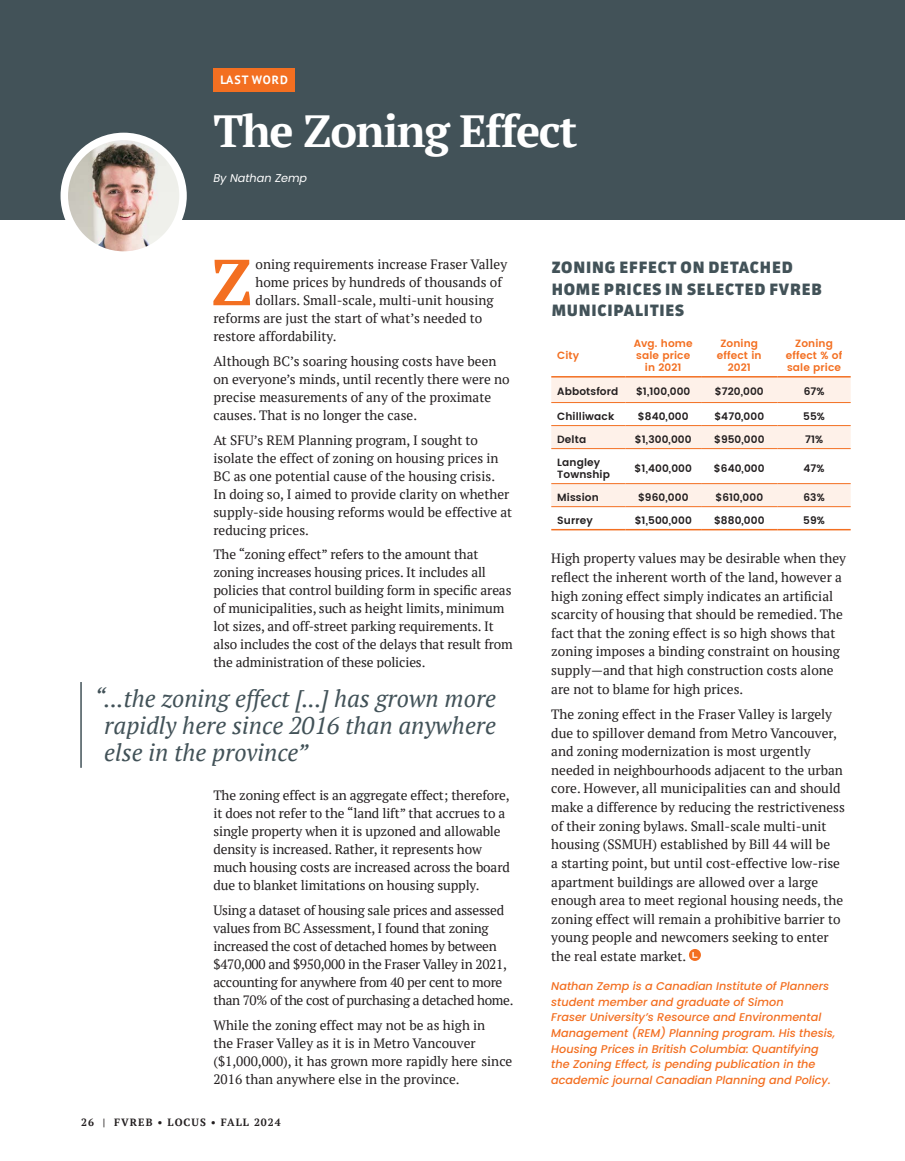
<style>
.page{position:relative;width:905px;height:1161px;background:#fff}
.page>*{position:absolute;margin:0;border:0;box-sizing:border-box;transform-origin:0 0}
.Drop_Cap_First_Paragraph_-_M{font:700 64.95px "PT Serif";color:#f36f21}
.t1{font:700 45px "PT Serif";letter-spacing:-.03em;color:#fff}
.Pullquote_w_sidebar{font:italic 24px/27px "PT Serif";color:#425258;text-align:justify}
.Table_Title{font:800 16.5px/21.6px "Facit";letter-spacing:.05em;color:#425258}
.Drop_Cap_First_Paragraph_-_M-2{font:13.5px/18px "PT Serif";color:#231f20}
.Drop_Cap_First_Paragraph_-_M-3{font:13.5px/18px "PT Serif";letter-spacing:-.02em;color:#231f20}
.t2{font:700 12px "PT Sans";letter-spacing:.08em;color:#fff}
.Author_Byline{font:italic 500 11.25px/15.6px "Poppins";color:#f36f21}
.Author_Byline-2{font:italic 11.25px "Poppins";color:#fff}
.t3{font:600 10.5px/12px "Poppins";letter-spacing:.01em;color:#231f20}
.t4{font:600 10.5px/12px "Poppins";letter-spacing:.01em;color:#f36f21;text-align:center}
.t5{font:700 10.5px "PT Serif";letter-spacing:.1em;color:#231f20}
</style>
<div class="page">
<svg style="left:551px;top:378px;width:299px;height:128px"></svg>
<hr style="left:551px;top:529px;width:74px;height:1px;background:#f36f21">
<hr style="left:625px;top:529px;width:76px;height:1px;background:#f36f21">
<hr style="left:701px;top:529px;width:76px;height:1px;background:#f36f21">
<hr style="left:777px;top:529px;width:73px;height:1px;background:#f36f21">
<hr style="left:551px;top:402px;width:74px;height:1px;background:#f36f21">
<hr style="left:625px;top:402px;width:76px;height:1px;background:#f36f21">
<hr style="left:701px;top:402px;width:76px;height:1px;background:#f36f21">
<hr style="left:777px;top:402px;width:73px;height:1px;background:#f36f21">
<hr style="left:551px;top:425px;width:74px;height:1px;background:#f36f21">
<hr style="left:625px;top:425px;width:76px;height:1px;background:#f36f21">
<hr style="left:701px;top:425px;width:76px;height:1px;background:#f36f21">
<hr style="left:777px;top:425px;width:73px;height:1px;background:#f36f21">
<hr style="left:551px;top:448px;width:74px;height:1px;background:#f36f21">
<hr style="left:625px;top:448px;width:76px;height:1px;background:#f36f21">
<hr style="left:701px;top:448px;width:76px;height:1px;background:#f36f21">
<hr style="left:777px;top:448px;width:73px;height:1px;background:#f36f21">
<hr style="left:551px;top:483px;width:74px;height:1px;background:#f36f21">
<hr style="left:625px;top:483px;width:76px;height:1px;background:#f36f21">
<hr style="left:701px;top:483px;width:76px;height:1px;background:#f36f21">
<hr style="left:777px;top:483px;width:73px;height:1px;background:#f36f21">
<hr style="left:551px;top:506px;width:74px;height:1px;background:#f36f21">
<hr style="left:625px;top:506px;width:76px;height:1px;background:#f36f21">
<hr style="left:701px;top:506px;width:76px;height:1px;background:#f36f21">
<hr style="left:777px;top:506px;width:73px;height:1px;background:#f36f21">
<hr style="left:551px;top:376px;width:74px;height:2px;background:#f36f21">
<hr style="left:625px;top:376px;width:76px;height:2px;background:#f36f21">
<hr style="left:701px;top:376px;width:76px;height:2px;background:#f36f21">
<hr style="left:777px;top:376px;width:73px;height:2px;background:#f36f21">
<svg style="left:689px;top:949px;width:12px;height:12px"></svg>
<svg style="left:692px;top:952px;width:5px;height:6px"></svg>
<div style="left:0;top:0;width:904px;height:220px;background:#425258"></div>
<div style="left:213px;top:68px;width:81px;height:24px;background:#f36f21"></div>
<hr style="left:80px;top:682px;width:2px;height:86px;background:#425258">
<img style="left:64px;top:140px;width:119px;height:110px">
<div style="left:61px;top:133px;width:126px;height:126px;border:8px solid #fff;border-radius:50%"></div>
<p class="t2" style="left:221px;top:72px;width:69px">LAST WORD</p>
<p class="t1" style="left:213px;top:101px;width:365px">The Zoning Effect</p>
<p class="Author_Byline-2" style="left:213px;top:172px;width:95px">By Nathan Zemp</p>
<p class="Drop_Cap_First_Paragraph_-_M" style="left:211px;top:240px;width:43px">Z</p>
<p class="Drop_Cap_First_Paragraph_-_M-2" style="left:255px;top:255px;width:253px">oning requirements increase Fraser Valley</p>
<p class="Drop_Cap_First_Paragraph_-_M-2" style="left:255px;top:273px;width:248px">home prices by hundreds of thousands of</p>
<p class="Drop_Cap_First_Paragraph_-_M-2" style="left:255px;top:291px;width:239px">dollars. Small-scale, multi-unit housing</p>
<p class="Drop_Cap_First_Paragraph_-_M-2" style="left:213px;top:309px;width:270px">reforms are just the start of what’s needed to</p>
<p class="Drop_Cap_First_Paragraph_-_M-2" style="left:213px;top:327px;width:125px">restore affordability.</p>
<p class="Drop_Cap_First_Paragraph_-_M-2" style="left:213px;top:352px;width:297px">Although BC’s soaring housing costs have been on everyone’s minds, until recently there were no precise measurements of any of the proximate causes. That is no longer the case.</p>
<p class="Drop_Cap_First_Paragraph_-_M-2" style="left:213px;top:431px;width:300px">At SFU’s REM Planning program, I sought to isolate the effect of zoning on housing prices in BC as one potential cause of the housing crisis.<br>In doing so, I aimed to provide clarity on whether supply-side housing reforms would be effective at reducing prices.</p>
<p class="Drop_Cap_First_Paragraph_-_M-2" style="left:213px;top:545px;width:301px">The “zoning effect” refers to the amount that zoning increases housing prices. It includes all policies that control building form in specific areas of municipalities, such as height limits, minimum lot sizes, and off-street parking requirements. It also includes the cost of the delays that result from the administration of these policies.</p>
<p class="Pullquote_w_sidebar" style="left:104px;top:685px;width:393px;text-indent:-10px">“...the zoning effect [...] has grown more rapidly here since 2016 than anywhere else in the province”</p>
<p class="Drop_Cap_First_Paragraph_-_M-2" style="left:213px;top:786px;width:298px">The zoning effect is an aggregate effect; therefore, it does not refer to the “land lift” that accrues to a single property when it is upzoned and allowable density is increased. Rather, it represents how much housing costs are increased across the board due to blanket limitations on housing supply.</p>
<p class="Drop_Cap_First_Paragraph_-_M-3" style="left:213px;top:901px;width:301px">Using a dataset of housing sale prices and assessed values from BC Assessment, I found that zoning increased the cost of detached homes by between $470,000 and $950,000 in the Fraser Valley in 2021, accounting for anywhere from 40 per cent to more than 70% of the cost of purchasing a detached home.</p>
<p class="Drop_Cap_First_Paragraph_-_M-2" style="left:213px;top:1016px;width:300px">While the zoning effect may not be as high in<br>the Fraser Valley as it is in Metro Vancouver ($1,000,000), it has grown more rapidly here since 2016 than anywhere else in the province.</p>
<p class="t5" style="left:81px;top:1116px;width:201px">26 | FVREB • LOCUS • FALL 2024</p>
<p class="Table_Title" style="left:551px;top:256px;width:272px">ZONING EFFECT ON DETACHED<br>HOME PRICES IN SELECTED FVREB<br>MUNICIPALITIES</p>
<p class="t4" style="left:557px;top:350px;width:23px">City</p>
<p class="t4" style="left:633px;top:338px;width:60px">Avg. home sale price in 2021</p>
<p class="t4" style="left:717px;top:338px;width:46px">Zoning effect in<br>2021</p>
<p class="t4" style="left:786px;top:338px;width:58px">Zoning effect % of sale price</p>
<p class="t3" style="left:557px;top:386px;width:63px">Abbotsford</p>
<p class="t3" style="left:636px;top:386px;width:56px">$1,100,000</p>
<p class="t3" style="left:714px;top:386px;width:50px">$720,000</p>
<p class="t3" style="left:803px;top:386px;width:22px">67%</p>
<p class="t3" style="left:557px;top:410px;width:58px">Chilliwack</p>
<p class="t3" style="left:638px;top:410px;width:52px">$840,000</p>
<p class="t3" style="left:714px;top:410px;width:51px">$470,000</p>
<p class="t3" style="left:803px;top:410px;width:23px">55%</p>
<p class="t3" style="left:557px;top:433px;width:30px">Delta</p>
<p class="t3" style="left:635px;top:433px;width:58px">$1,300,000</p>
<p class="t3" style="left:714px;top:433px;width:52px">$950,000</p>
<p class="t3" style="left:805px;top:433px;width:20px">71%</p>
<p class="t3" style="left:557px;top:456px;width:54px">Langley<br>Township</p>
<p class="t3" style="left:634px;top:462px;width:59px">$1,400,000</p>
<p class="t3" style="left:714px;top:462px;width:52px">$640,000</p>
<p class="t3" style="left:803px;top:462px;width:23px">47%</p>
<p class="t3" style="left:557px;top:491px;width:43px">Mission</p>
<p class="t3" style="left:638px;top:491px;width:52px">$960,000</p>
<p class="t3" style="left:715px;top:491px;width:49px">$610,000</p>
<p class="t3" style="left:803px;top:491px;width:23px">63%</p>
<p class="t3" style="left:557px;top:514px;width:37px">Surrey</p>
<p class="t3" style="left:634px;top:514px;width:59px">$1,500,000</p>
<p class="t3" style="left:714px;top:514px;width:52px">$880,000</p>
<p class="t3" style="left:803px;top:514px;width:23px">59%</p>
<p class="Drop_Cap_First_Paragraph_-_M-2" style="left:551px;top:549px;width:296px;line-height:18.6px">High property values may be desirable when they reflect the inherent worth of the land, however a high zoning effect simply indicates an artificial scarcity of housing that should be remedied. The fact that the zoning effect is so high shows that zoning imposes a binding constraint on housing supply—and that high construction costs alone are not to blame for high prices.</p>
<p class="Drop_Cap_First_Paragraph_-_M-2" style="left:551px;top:705px;width:295px;line-height:18.6px">The zoning effect in the Fraser Valley is largely due to spillover demand from Metro Vancouver, and zoning modernization is most urgently needed in neighbourhoods adjacent to the urban core. However, all municipalities can and should make a difference by reducing the restrictiveness of their zoning bylaws. Small-scale multi-unit housing (SSMUH) established by Bill 44 will be<br>a starting point, but until cost-effective low-rise apartment buildings are allowed over a large enough area to meet regional housing needs, the zoning effect will remain a prohibitive barrier to young people and newcomers seeking to enter the real estate market.</p>
<p class="Author_Byline" style="left:551px;top:978px;width:285px">Nathan Zemp is a Canadian Institute of Planners student member and graduate of Simon<br>Fraser University’s Resource and Environmental Management (REM) Planning program. His thesis, Housing Prices in British Columbia: Quantifying the Zoning Effect, is pending publication in the academic journal Canadian Planning and Policy.</p>
</div>
